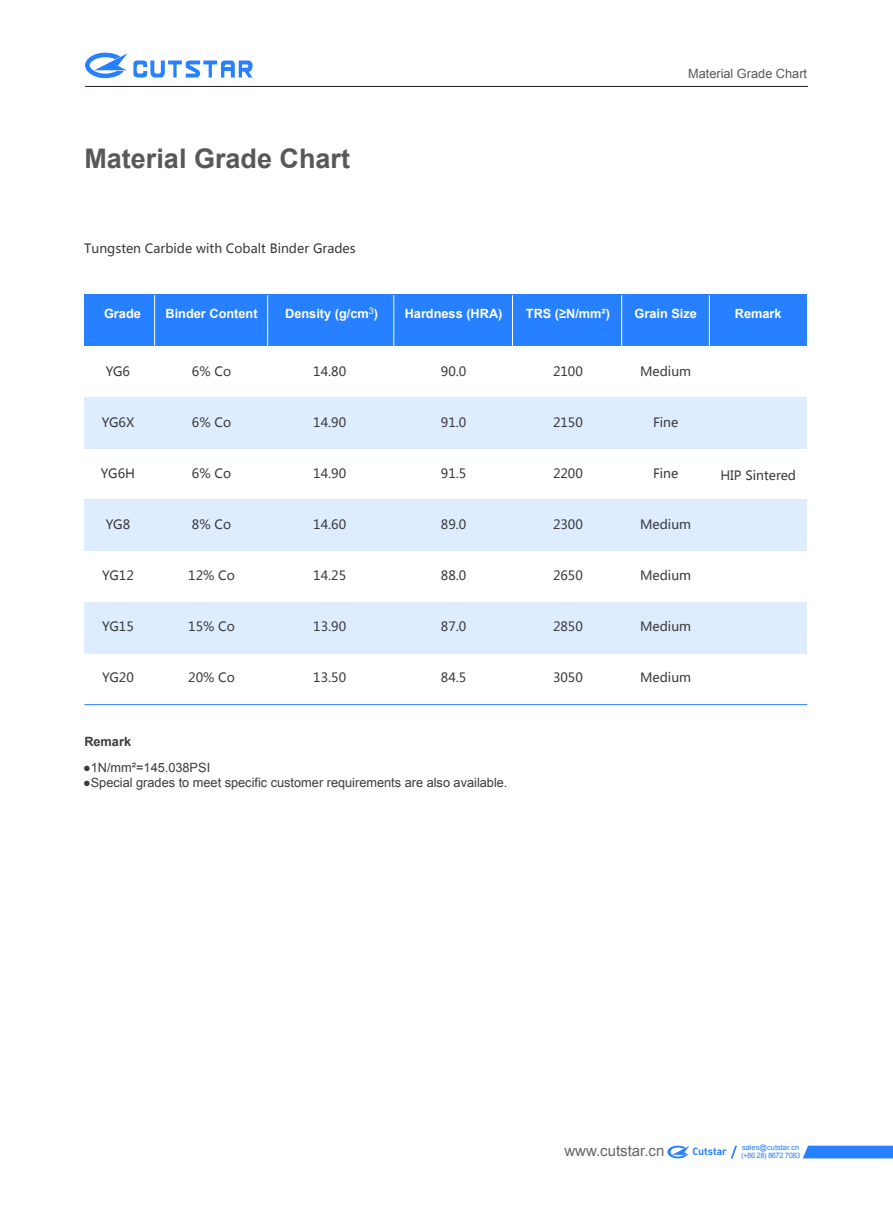
<style>
.page{position:relative;width:893px;height:1212px;background:#fff}
.page>*{position:absolute;margin:0;border:0;box-sizing:border-box;transform-origin:0 0}
.t1{font:700 27px "Arial";color:#595757}
.t2{font:15px "Arial";color:#656464}
.t3{font:12.75px "Microsoft Ya Hei";color:#3e3a39}
.t4{font:12.75px "Arial";color:#3e3a39}
.t5{font:700 12.75px "Arial";color:#fff}
.t6{font:12.75px "Arial";color:#595757}
.t7{font:700 12.75px "Arial";color:#3e3a39}
.t8{font:10.5px "DIN Bold Alternate";color:#2780ff}
.t9{font:7.5px/8.7px "Arial";color:#2780ff}
</style>
<div class="page">
<hr style="left:85px;top:86px;width:723px;height:1px;background:#231815">
<svg style="left:85px;top:53px;width:167px;height:25px"></svg>
<svg style="left:803px;top:1145px;width:90px;height:13px"></svg>
<svg style="left:731px;top:1145px;width:6px;height:13px"></svg>
<svg style="left:667px;top:1145px;width:22px;height:14px"></svg>
<hr style="left:84px;top:704px;width:723px;height:1px;background:#2780ff">
<div style="left:84px;top:295px;width:723px;height:51px;background:#2780ff"></div>
<div style="left:84px;top:397px;width:723px;height:51px;background:#deecff"></div>
<div style="left:84px;top:500px;width:723px;height:51px;background:#deecff"></div>
<div style="left:84px;top:602px;width:723px;height:51px;background:#deecff"></div>
<hr style="left:154px;top:295px;width:1px;height:51px;background:#fff">
<hr style="left:267px;top:295px;width:1px;height:51px;background:#fff">
<hr style="left:393px;top:295px;width:1px;height:51px;background:#fff">
<hr style="left:512px;top:295px;width:1px;height:51px;background:#fff">
<hr style="left:621px;top:295px;width:1px;height:51px;background:#fff">
<hr style="left:709px;top:295px;width:1px;height:51px;background:#fff">
<h1 class="t1" style="left:84px;top:140px;width:267px">Material Grade Chart</h1>
<p class="t3" style="left:84px;top:240px;width:273px">Tungsten Carbide with Cobalt Binder Grades</p>
<p class="t6" style="left:688px;top:65px;width:121px">Material Grade Chart</p>
<p class="t5" style="left:104px;top:305px;width:38px">Grade</p>
<p class="t5" style="left:166px;top:305px;width:94px">Binder Content</p>
<p class="t5" style="left:285px;top:305px;width:219px">Density (g/cm<sup>3</sup>) Hardness (HRA)</p>
<p class="t5" style="left:526px;top:305px;width:86px">TRS (≥N/mm²)</p>
<p class="t5" style="left:634px;top:305px;width:64px">Grain Size</p>
<p class="t5" style="left:735px;top:305px;width:48px">Remark</p>
<p class="t3" style="left:106px;top:363px;width:26px">YG6</p>
<p class="t3" style="left:192px;top:363px;width:41px">6% Co</p>
<p class="t3" style="left:313px;top:363px;width:34px">14.80</p>
<p class="t3" style="left:441px;top:363px;width:27px">90.0</p>
<p class="t3" style="left:553px;top:363px;width:31px">2100</p>
<p class="t3" style="left:640px;top:363px;width:53px">Medium</p>
<p class="t3" style="left:102px;top:414px;width:34px">YG6X</p>
<p class="t3" style="left:192px;top:414px;width:41px">6% Co</p>
<p class="t3" style="left:313px;top:414px;width:34px">14.90</p>
<p class="t3" style="left:441px;top:414px;width:27px">91.0</p>
<p class="t3" style="left:553px;top:414px;width:31px">2150</p>
<p class="t3" style="left:653px;top:414px;width:27px">Fine</p>
<p class="t3" style="left:101px;top:465px;width:36px">YG6H</p>
<p class="t3" style="left:192px;top:465px;width:41px">6% Co</p>
<p class="t3" style="left:313px;top:465px;width:34px">14.90</p>
<p class="t3" style="left:441px;top:465px;width:27px">91.5</p>
<p class="t3" style="left:553px;top:465px;width:31px">2200</p>
<p class="t3" style="left:653px;top:465px;width:27px">Fine</p>
<p class="t3" style="left:720px;top:467px;width:77px">HIP Sintered</p>
<p class="t3" style="left:106px;top:516px;width:26px">YG8</p>
<p class="t3" style="left:192px;top:516px;width:41px">8% Co</p>
<p class="t3" style="left:313px;top:516px;width:34px">14.60</p>
<p class="t3" style="left:441px;top:516px;width:27px">89.0</p>
<p class="t3" style="left:553px;top:516px;width:31px">2300</p>
<p class="t3" style="left:640px;top:516px;width:53px">Medium</p>
<p class="t3" style="left:102px;top:567px;width:33px">YG12</p>
<p class="t3" style="left:188px;top:567px;width:48px">12% Co</p>
<p class="t3" style="left:313px;top:567px;width:34px">14.25</p>
<p class="t3" style="left:441px;top:567px;width:27px">88.0</p>
<p class="t3" style="left:553px;top:567px;width:31px">2650</p>
<p class="t3" style="left:640px;top:567px;width:53px">Medium</p>
<p class="t3" style="left:102px;top:618px;width:33px">YG15</p>
<p class="t3" style="left:188px;top:618px;width:48px">15% Co</p>
<p class="t3" style="left:313px;top:618px;width:34px">13.90</p>
<p class="t3" style="left:441px;top:618px;width:27px">87.0</p>
<p class="t3" style="left:553px;top:618px;width:31px">2850</p>
<p class="t3" style="left:640px;top:618px;width:53px">Medium</p>
<p class="t3" style="left:102px;top:669px;width:33px">YG20</p>
<p class="t3" style="left:188px;top:669px;width:48px">20% Co</p>
<p class="t3" style="left:313px;top:669px;width:34px">13.50</p>
<p class="t3" style="left:441px;top:669px;width:27px">84.5</p>
<p class="t3" style="left:553px;top:669px;width:31px">3050</p>
<p class="t3" style="left:640px;top:669px;width:53px">Medium</p>
<p class="t7" style="left:84px;top:733px;width:48px">Remark</p>
<p class="t4" style="left:83px;top:759px;width:129px">●1N/mm²=145.038PSI</p>
<p class="t4" style="left:83px;top:774px;width:426px">●Special grades to meet specific customer requirements are also available.</p>
<p class="t2" style="left:564px;top:1141px;width:102px">www.cutstar.cn</p>
<p class="t8" style="left:692px;top:1144px;width:36px">Cutstar</p>
<p class="t9" style="left:741px;top:1143px;width:61px">sales@cutstar.cn (+86 28) 8672 7083</p>
</div>
